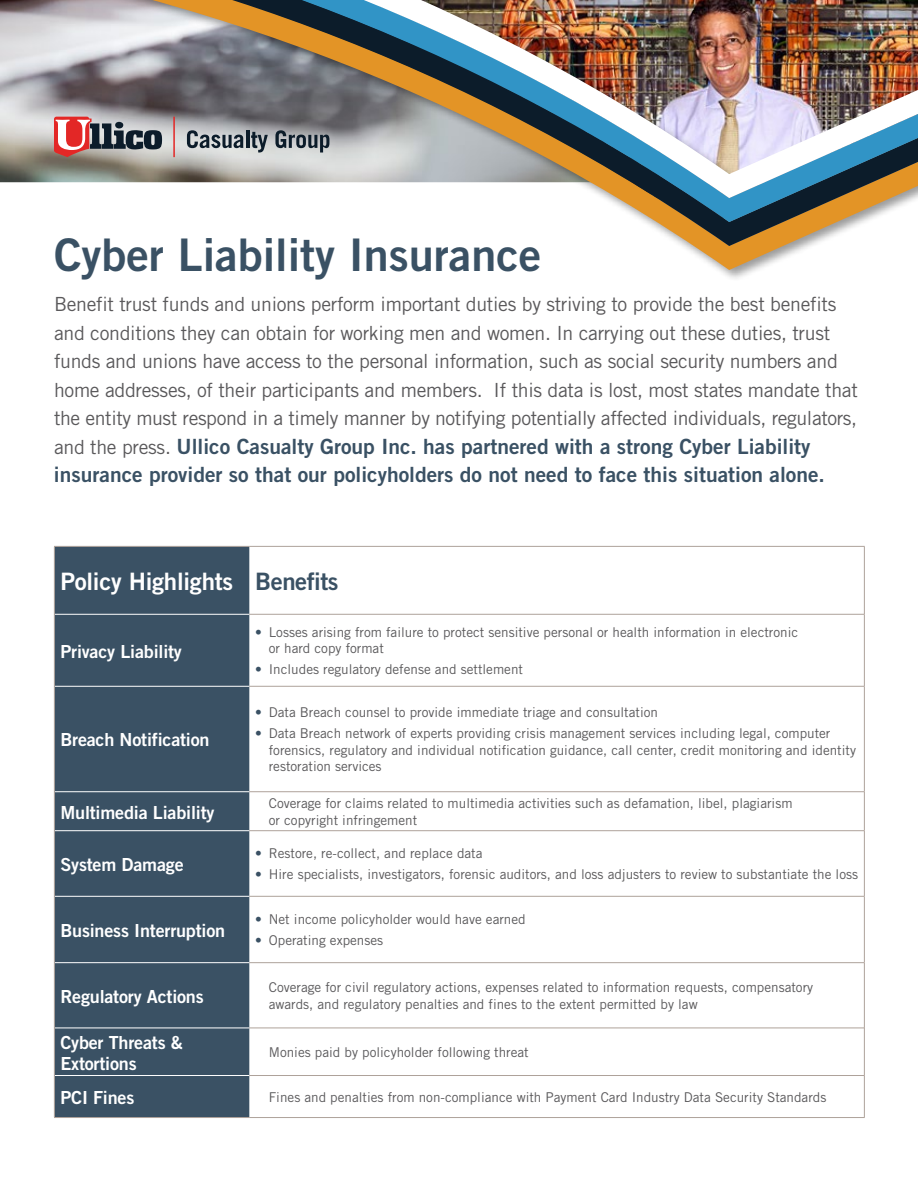
<style>
.page{position:relative;width:918px;height:1188px;background:#fff}
.page>*{position:absolute;margin:0;border:0;box-sizing:border-box;transform-origin:0 0}
.t1{font:45px "Trade Gothic Bold Two";color:#3a5164}
.t2{font:24px "Trade Gothic Bold Two";letter-spacing:-.01em;color:#fff}
.t3{font:21px/28.5px "Trade Gothic Bold Two";color:#3a5164}
.t4{font:19.5px/28.5px "Trade Gothic";letter-spacing:-.015em;color:#5a595b}
.t5{font:18px/21px "Trade Gothic Bold Two";letter-spacing:-.01em;color:#fff}
.t6{font:13.5px/16.5px "Trade Gothic";color:#5a595b}
.s1{font-family:"Trade Gothic";font-size:19.5px;color:#5a595b}
.s2{color:#3a5164}
</style>
<div class="page">
<svg style="left:683px;top:246px;width:127px;height:24px"></svg>
<svg style="left:645px;top:222px;width:219px;height:24px"></svg>
<svg style="left:606px;top:198px;width:311px;height:24px"></svg>
<img style="left:0;top:0;width:918px;height:198px">
<div style="left:55px;top:547px;width:194px;height:570px;background:#3a5164"></div>
<hr style="left:55px;top:614px;width:194px;height:1px;background:#fff">
<hr style="left:55px;top:686px;width:194px;height:1px;background:#fff">
<hr style="left:55px;top:791px;width:194px;height:1px;background:#fff">
<hr style="left:55px;top:830px;width:194px;height:1px;background:#fff">
<hr style="left:55px;top:896px;width:194px;height:1px;background:#fff">
<hr style="left:55px;top:962px;width:194px;height:1px;background:#fff">
<hr style="left:55px;top:1028px;width:194px;height:1px;background:#fff">
<hr style="left:55px;top:1075px;width:194px;height:1px;background:#fff">
<hr style="left:54px;top:546px;width:195px;height:1px;background:#aea29a">
<hr style="left:54px;top:547px;width:1px;height:67px;background:#aea29a">
<hr style="left:249px;top:546px;width:616px;height:1px;background:#aea29a">
<hr style="left:864px;top:547px;width:1px;height:67px;background:#aea29a">
<hr style="left:54px;top:614px;width:1px;height:72px;background:#aea29a">
<hr style="left:864px;top:614px;width:1px;height:72px;background:#aea29a">
<hr style="left:54px;top:686px;width:1px;height:106px;background:#aea29a">
<hr style="left:864px;top:686px;width:1px;height:106px;background:#aea29a">
<hr style="left:54px;top:792px;width:1px;height:39px;background:#aea29a">
<hr style="left:864px;top:792px;width:1px;height:39px;background:#aea29a">
<hr style="left:54px;top:831px;width:1px;height:65px;background:#aea29a">
<hr style="left:864px;top:831px;width:1px;height:65px;background:#aea29a">
<hr style="left:54px;top:896px;width:1px;height:67px;background:#aea29a">
<hr style="left:864px;top:896px;width:1px;height:67px;background:#aea29a">
<hr style="left:54px;top:963px;width:1px;height:65px;background:#aea29a">
<hr style="left:864px;top:963px;width:1px;height:65px;background:#aea29a">
<hr style="left:54px;top:1028px;width:1px;height:48px;background:#aea29a">
<hr style="left:864px;top:1028px;width:1px;height:47px;background:#aea29a">
<hr style="left:54px;top:1076px;width:1px;height:41px;background:#aea29a">
<hr style="left:864px;top:1076px;width:1px;height:41px;background:#aea29a">
<hr style="left:54px;top:1117px;width:195px;height:1px;background:#aea29a">
<hr style="left:249px;top:1117px;width:616px;height:1px;background:#aea29a">
<hr style="left:249px;top:614px;width:615px;height:1px;background:#aea29a">
<hr style="left:249px;top:686px;width:615px;height:1px;background:#aea29a">
<hr style="left:249px;top:791px;width:615px;height:1px;background:#aea29a">
<hr style="left:249px;top:830px;width:615px;height:1px;background:#aea29a">
<hr style="left:249px;top:896px;width:615px;height:1px;background:#aea29a">
<hr style="left:249px;top:962px;width:615px;height:1px;background:#aea29a">
<hr style="left:249px;top:1028px;width:615px;height:1px;background:#aea29a">
<hr style="left:249px;top:1075px;width:616px;height:1px;background:#aea29a">
<h1 class="t1" style="left:54px;top:227px;width:489px">Cyber Liability Insurance</h1>
<p class="t4" style="left:54px;top:290px;width:805px">Benefit trust funds and unions perform important duties by striving to provide the best benefits and conditions they can obtain for working men and women. In carrying out these duties, trust funds and unions have access to the personal information, such as social security numbers and home addresses, of their participants and members. If this data is lost, most states mandate that the entity must respond in a timely manner by notifying potentially affected individuals, regulators,</p>
<h3 class="t3" style="left:54px;top:431px;width:773px"><span class="s1">and the press.</span> Ullico Casualty Group Inc. has partnered with a strong Cyber Liability insurance provider so that our policyholders do not need to face this situation alone.</h3>
<h2 class="t2" style="left:60px;top:567px;width:280px">Policy Highlights <span class="s2">Benefits</span></h2>
<h3 class="t5" style="left:60px;top:640px;width:123px">Privacy Liability</h3>
<h3 class="t5" style="left:60px;top:729px;width:151px">Breach Notification</h3>
<p class="t6" style="left:269px;top:624px;width:531px;text-indent:-14px"><span class="s2">•</span> Losses arising from failure to protect sensitive personal or health information in electronic or hard copy format</p>
<p class="t6" style="left:255px;top:661px;width:269px"><span class="s2">•</span> Includes regulatory defense and settlement</p>
<p class="t6" style="left:255px;top:704px;width:404px"><span class="s2">•</span> Data Breach counsel to provide immediate triage and consultation</p>
<p class="t6" style="left:269px;top:725px;width:589px;text-indent:-14px"><span class="s2">•</span> Data Breach network of experts providing crisis management services including legal, computer forensics, regulatory and individual notification guidance, call center, credit monitoring and identity restoration services</p>
<h3 class="t5" style="left:60px;top:801px;width:156px">Multimedia Liability</h3>
<p class="t6" style="left:269px;top:795px;width:525px">Coverage for claims related to multimedia activities such as defamation, libel, plagiarism or copyright infringement</p>
<h3 class="t5" style="left:60px;top:854px;width:125px">System Damage</h3>
<p class="t6" style="left:255px;top:845px;width:229px"><span class="s2">•</span> Restore, re-collect, and replace data</p>
<p class="t6" style="left:255px;top:866px;width:604px"><span class="s2">•</span> Hire specialists, investigators, forensic auditors, and loss adjusters to review to substantiate the loss</p>
<h3 class="t5" style="left:60px;top:920px;width:166px">Business Interruption</h3>
<p class="t6" style="left:255px;top:911px;width:272px"><span class="s2">•</span> Net income policyholder would have earned</p>
<p class="t6" style="left:255px;top:932px;width:129px"><span class="s2">•</span> Operating expenses</p>
<h3 class="t5" style="left:60px;top:985px;width:145px">Regulatory Actions</h3>
<p class="t6" style="left:269px;top:979px;width:546px">Coverage for civil regulatory actions, expenses related to information requests, compensatory awards, and regulatory penalties and fines to the extent permitted by law</p>
<h3 class="t5" style="left:60px;top:1031px;width:124px">Cyber Threats &amp;<br>Extortions</h3>
<p class="t6" style="left:269px;top:1044px;width:261px">Monies paid by policyholder following threat</p>
<h3 class="t5" style="left:60px;top:1087px;width:76px">PCI Fines</h3>
<p class="t6" style="left:269px;top:1089px;width:559px">Fines and penalties from non-compliance with Payment Card Industry Data Security Standards</p>
</div>
